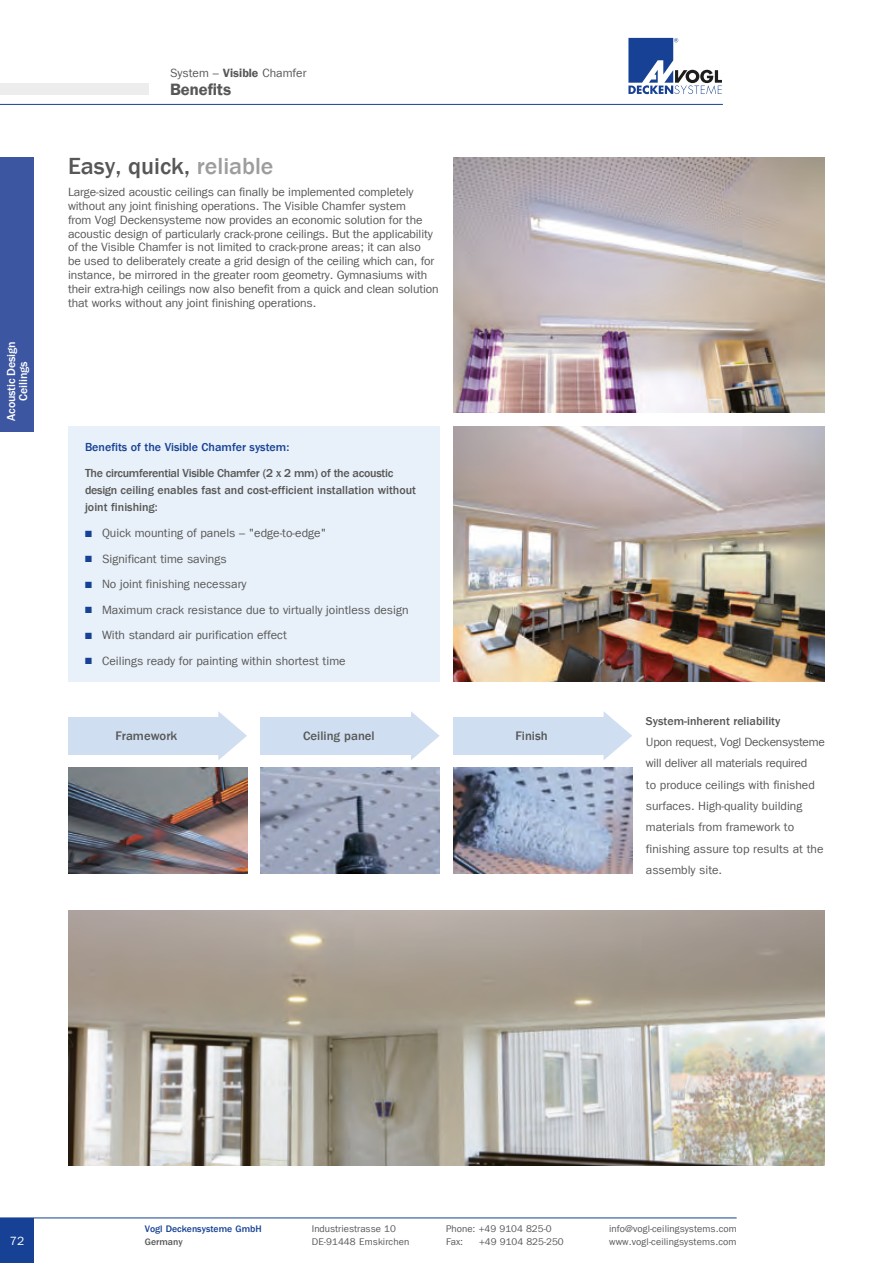
<style>
.page{position:relative;width:893px;height:1263px;background:#fff}
.page>*{position:absolute;margin:0;border:0;box-sizing:border-box;transform-origin:0 0}
.t1{font:500 24px "Franklin Gothic LT Com";color:#575756}
.t2{font:16.5px "Franklin Gothic LT Com Dm";color:#575756}
.t3{font:500 12.75px "Franklin Gothic LT Com";color:#575756}
.t4{font:12px/13.8px "Franklin Gothic LT Com";letter-spacing:-.01em;color:#575756}
.t5{font:500 12px/17.1px "Franklin Gothic LT Com";color:#575756}
.t6{font:500 12px "Franklin Gothic LT Com";color:#164194}
.t7{font:500 12px/12px "Franklin Gothic LT Com";letter-spacing:-.015em;color:#fff;text-align:center}
.t8{font:12px "ITC Franklin Gothic Std";color:#fff}
.t9{font:9.75px/13.5px "Franklin Gothic LT Com";letter-spacing:.005em;color:#575756}
.t10{font:500 9.75px "Franklin Gothic LT Com";color:#164194}
.t11{font:500 9.75px "Franklin Gothic LT Com";color:#575756}
.t12{font:9px "Zapf Dingbats ITC";color:#164194}
.s1{font-family:"Franklin Gothic LT Com Dm"}
.s2{color:#9d9d9d}
.s3{color:#164194}
</style>
<div class="page">
<hr style="left:0;top:1218px;width:737px;height:1px;background:#164194">
<hr style="left:0;top:104px;width:723px;height:1px;background:#164194">
<svg style="left:628px;top:38px;width:94px;height:56px"></svg>
<div style="left:0;top:84px;width:149px;height:11px;background:#ededed"></div>
<div style="left:0;top:1218px;width:34px;height:45px;background:#164194"></div>
<div style="left:0;top:157px;width:34px;height:275px;background:#3c56a2"></div>
<div style="left:68px;top:426px;width:372px;height:255px;background:#e8f0f9"></div>
<img style="left:68px;top:768px;width:179px;height:106px">
<img style="left:261px;top:768px;width:179px;height:106px">
<img style="left:453px;top:768px;width:179px;height:106px">
<div style="left:68px;top:717px;width:157px;height:37px;background:#cfdff1"></div>
<svg style="left:218px;top:711px;width:29px;height:49px"></svg>
<div style="left:261px;top:717px;width:156px;height:37px;background:#cfdff1"></div>
<svg style="left:411px;top:711px;width:29px;height:49px"></svg>
<div style="left:453px;top:717px;width:157px;height:37px;background:#cfdff1"></div>
<svg style="left:604px;top:712px;width:28px;height:48px"></svg>
<img style="left:453px;top:157px;width:372px;height:255px">
<img style="left:68px;top:910px;width:757px;height:255px">
<img style="left:453px;top:426px;width:372px;height:255px">
<p class="t7" style="left:5px;top:421px;width:81px;rotate:-90deg">Acoustic Design<br>Ceilings</p>
<p class="t4" style="left:170px;top:66px;width:138px">System – <span class="s1">Visible</span> Chamfer</p>
<h2 class="t2" style="left:170px;top:79px;width:63px">Benefits</h2>
<h1 class="t1" style="left:68px;top:152px;width:207px">Easy, quick, <span class="s2">reliable</span></h1>
<p class="t4" style="left:68px;top:185px;width:372px">Large-sized acoustic ceilings can finally be implemented completely without any joint finishing operations. The Visible Chamfer system<br>from Vogl Deckensysteme now provides an economic solution for the acoustic design of particularly crack-prone ceilings. But the applicability of the Visible Chamfer is not limited to crack-prone areas; it can also<br>be used to deliberately create a grid design of the ceiling which can, for instance, be mirrored in the greater room geometry. Gymnasiums with their extra-high ceilings now also benefit from a quick and clean solution that works without any joint finishing operations.</p>
<p class="t6" style="left:85px;top:441px;width:206px">Benefits of the Visible Chamfer system:</p>
<p class="t5" style="left:85px;top:464px;width:332px">The circumferential Visible Chamfer (2 x 2 mm) of the acoustic design ceiling enables fast and cost-efficient installation without joint finishing:</p>
<p class="t12" style="left:92px;top:529px;width:4px">■</p>
<p class="t4" style="left:85px;top:526px;width:243px"><span class="s3">■</span> Quick mounting of panels – "edge-to-edge"</p>
<p class="t12" style="left:92px;top:555px;width:4px">■</p>
<p class="t4" style="left:85px;top:552px;width:143px"><span class="s3">■</span> Significant time savings</p>
<p class="t12" style="left:92px;top:580px;width:4px">■</p>
<p class="t4" style="left:85px;top:577px;width:163px"><span class="s3">■</span> No joint finishing necessary</p>
<p class="t4" style="left:85px;top:603px;width:325px"><span class="s3">■</span> Maximum crack resistance due to virtually jointless design</p>
<p class="t12" style="left:92px;top:631px;width:4px">■</p>
<p class="t4" style="left:85px;top:628px;width:203px"><span class="s3">■</span> With standard air purification effect</p>
<p class="t4" style="left:85px;top:654px;width:262px"><span class="s3">■</span> Ceilings ready for painting within shortest time</p>
<p class="t3" style="left:115px;top:729px;width:63px">Framework</p>
<p class="t3" style="left:303px;top:729px;width:73px">Ceiling panel</p>
<p class="t3" style="left:515px;top:729px;width:34px">Finish</p>
<p class="t5" style="left:646px;top:712px;width:136px">System-inherent reliability</p>
<p class="t4" style="left:646px;top:731px;width:181px;line-height:21.3px">Upon request, Vogl Deckensysteme will deliver all materials required<br>to produce ceilings with finished surfaces. High-quality building materials from framework to finishing assure top results at the assembly site.</p>
<p class="t8" style="left:10px;top:1234px;width:16px">72</p>
<p class="t10" style="left:145px;top:1223px;width:118px">Vogl Deckensysteme GmbH</p>
<p class="t11" style="left:145px;top:1237px;width:39px">Germany</p>
<p class="t9" style="left:312px;top:1222px;width:99px">Industriestrasse 10<br>DE-91448 Emskirchen</p>
<p class="t9" style="left:446px;top:1222px;width:107px">Phone: +49 9104 825-0<br>Fax:</p>
<p class="t9" style="left:479px;top:1235px;width:86px">+49 9104 825-250</p>
<p class="t9" style="left:609px;top:1222px;width:129px">info@vogl-ceilingsystems.com www.vogl-ceilingsystems.com</p>
</div>
